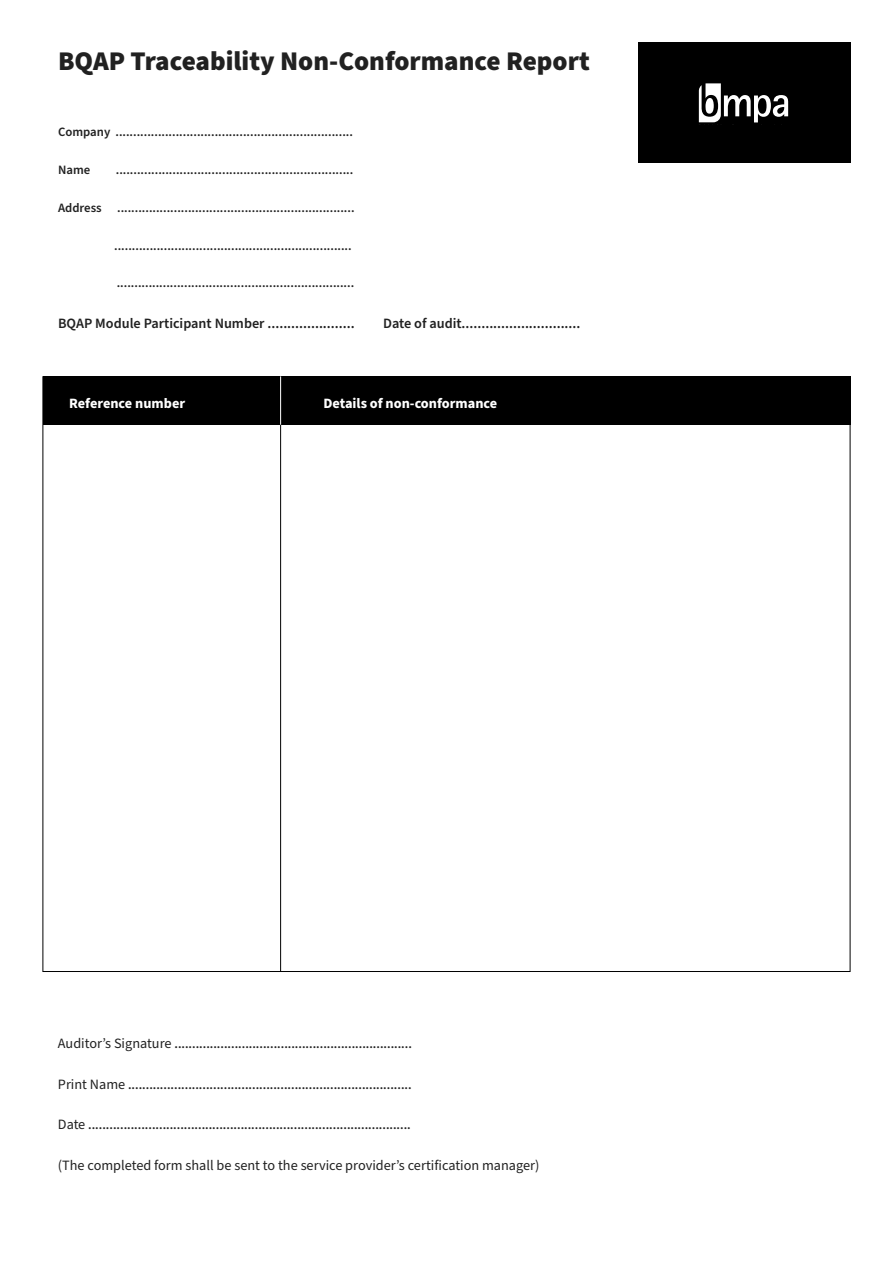
<style>
.page{position:relative;width:893px;height:1263px;background:#fff}
.page>*{position:absolute;margin:0;border:0;box-sizing:border-box;transform-origin:0 0}
.t1{font:900 27px "Source Sans Pro";color:#212121}
.t2{font:600 14.25px "Source Sans Pro";color:#212121}
.t3{font:14.25px "Source Sans Pro";color:#212121}
.t4{font:700 14.25px "Source Sans Pro";color:#fff}
.t5{font:600 12.75px "Source Sans Pro";color:#212121}
.s1{font-weight:400;font-size:14.25px}
</style>
<div class="page">
<div style="left:638px;top:43px;width:212px;height:120px;background:#000"></div>
<svg style="left:699px;top:83px;width:89px;height:39px"></svg>
<div style="left:43px;top:376px;width:807px;height:49px;background:#000"></div>
<hr style="left:280px;top:425px;width:1px;height:547px;background:#000">
<hr style="left:280px;top:376px;width:1px;height:49px;background:#fff">
<h1 class="t1" style="left:58px;top:43px;width:533px">BQAP Traceability Non-Conformance Report</h1>
<p class="t5" style="left:58px;top:123px;width:296px">Company ...................................................................</p>
<p class="t5" style="left:58px;top:161px;width:34px">Name</p>
<p class="t5" style="left:116px;top:161px;width:239px">...................................................................</p>
<p class="t5" style="left:58px;top:199px;width:298px">Address ...................................................................</p>
<p class="t5" style="left:114px;top:237px;width:239px">...................................................................</p>
<p class="t5" style="left:117px;top:275px;width:239px">...................................................................</p>
<p class="t2" style="left:58px;top:314px;width:298px">BQAP Module Participant Number ......................</p>
<p class="t2" style="left:383px;top:314px;width:199px">Date of audit..............................</p>
<p class="t4" style="left:69px;top:394px;width:117px">Reference number</p>
<p class="t4" style="left:323px;top:394px;width:175px">Details of non-conformance</p>
<p class="t5" style="left:58px;top:1035px;width:356px"><span class="s1">Auditor’s Signature</span> ...................................................................</p>
<p class="t5" style="left:58px;top:1076px;width:355px"><span class="s1">Print Name</span> ................................................................................</p>
<p class="t5" style="left:58px;top:1117px;width:354px"><span class="s1">Date</span> ...........................................................................................</p>
<p class="t3" style="left:58px;top:1156px;width:483px">(The completed form shall be sent to the service provider’s certification manager)</p>
</div>
